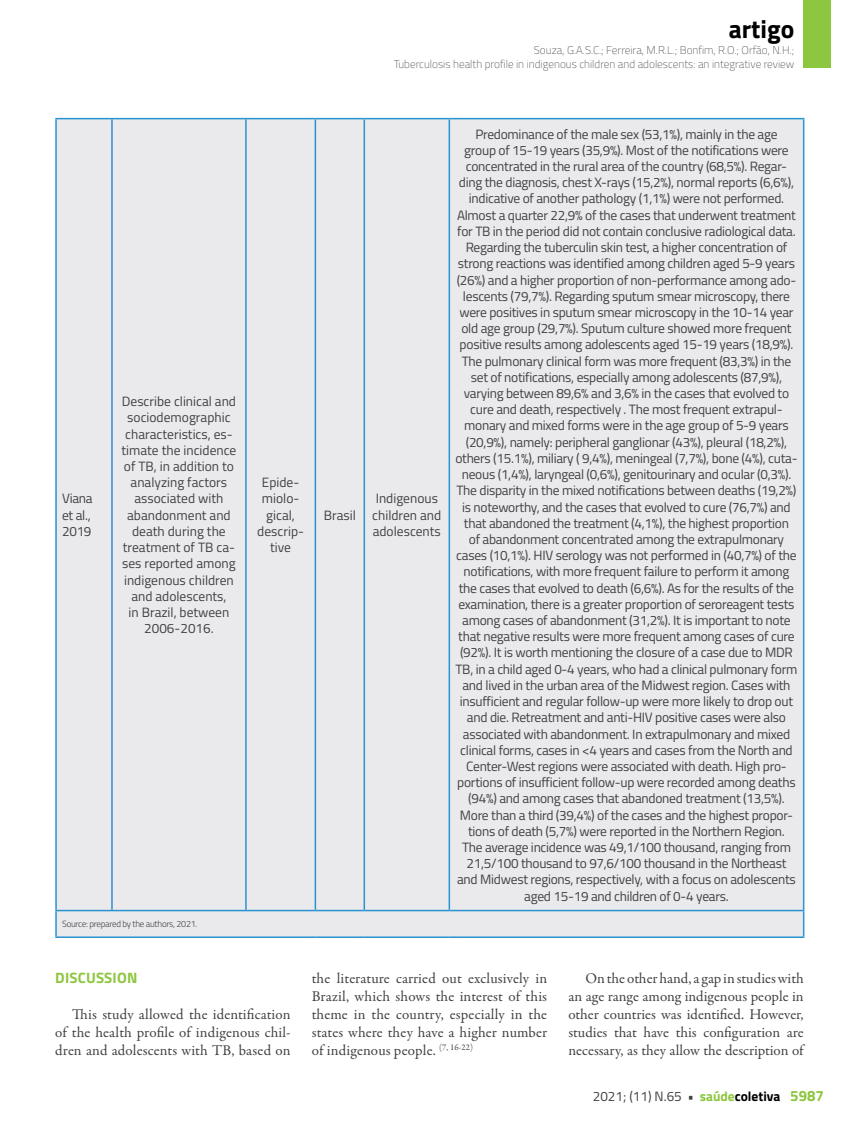
<style>
.page{position:relative;width:859px;height:1132px;background:#fff}
.page>*{position:absolute;margin:0;border:0;box-sizing:border-box;transform-origin:0 0}
.t1{font:700 25.5px "Titillium";color:#000}
.t2{font:15px/18px "Garamond Premr Pro";letter-spacing:.005em;color:#414042;text-align:justify}
.t3{font:700 15px "Titillium";letter-spacing:.01em;color:#8dc63f}
.t4{font:13.5px/16.2px "Titillium";letter-spacing:-.02em;color:#414042}
.t5{font:13.5px/16.2px "Titillium";color:#414042;text-align:center}
.t6{font:100 11.25px/13.5px "Titillium";color:#414042;text-align:right}
.t7{font:300 9px "Titillium";letter-spacing:-.03em;color:#414042}
.s1{font-weight:700}
.s2{font-weight:700;color:#8dc63f}
.s3{font-weight:700;color:#000}
.s4{font-weight:700;font-size:15px;color:#8dc63f}
</style>
<div class="page">
<div style="left:804px;top:0;width:27px;height:68px;background:#8dc63f"></div>
<div style="left:57px;top:119px;width:746px;height:817px;background:#eaeaec"></div>
<hr style="left:55px;top:119px;width:2px;height:790px;background:#2b93d1">
<hr style="left:111px;top:119px;width:2px;height:790px;background:#2b93d1">
<hr style="left:245px;top:119px;width:2px;height:790px;background:#2b93d1">
<hr style="left:315px;top:119px;width:1px;height:790px;background:#2b93d1">
<hr style="left:363px;top:119px;width:2px;height:790px;background:#2b93d1">
<hr style="left:449px;top:119px;width:1px;height:790px;background:#2b93d1">
<hr style="left:803px;top:119px;width:1px;height:790px;background:#2b93d1">
<hr style="left:55px;top:911px;width:2px;height:25px;background:#2b93d1">
<svg style="left:803px;top:911px;width:1px;height:25px"></svg>
<hr style="left:55px;top:118px;width:57px;height:1px;background:#2b93d1">
<hr style="left:112px;top:118px;width:134px;height:1px;background:#2b93d1">
<hr style="left:246px;top:118px;width:69px;height:1px;background:#2b93d1">
<hr style="left:315px;top:118px;width:49px;height:1px;background:#2b93d1">
<hr style="left:364px;top:118px;width:85px;height:1px;background:#2b93d1">
<hr style="left:449px;top:118px;width:355px;height:1px;background:#2b93d1">
<hr style="left:55px;top:909px;width:57px;height:2px;background:#2b93d1">
<hr style="left:112px;top:909px;width:134px;height:2px;background:#2b93d1">
<hr style="left:246px;top:909px;width:69px;height:2px;background:#2b93d1">
<hr style="left:315px;top:909px;width:49px;height:2px;background:#2b93d1">
<hr style="left:364px;top:909px;width:85px;height:2px;background:#2b93d1">
<hr style="left:449px;top:909px;width:355px;height:2px;background:#2b93d1">
<hr style="left:55px;top:936px;width:57px;height:1px;background:#2b93d1">
<hr style="left:112px;top:936px;width:134px;height:1px;background:#2b93d1">
<hr style="left:246px;top:936px;width:69px;height:1px;background:#2b93d1">
<hr style="left:315px;top:936px;width:49px;height:1px;background:#2b93d1">
<hr style="left:364px;top:936px;width:85px;height:1px;background:#2b93d1">
<hr style="left:449px;top:936px;width:355px;height:1px;background:#2b93d1">
<h1 class="t1" style="left:729px;top:10px;width:67px">artigo</h1>
<p class="t6" style="left:394px;top:43px;width:402px">Souza, G.A.S.C.; Ferreira, M.R.L.; Bonfim, R.O.; Orfão, N.H.;<br>Tuberculosis health profile in indigenous children and adolescents: an integrative review</p>
<p class="t4" style="left:62px;top:490px;width:32px">Viana et al.,<br>2019</p>
<p class="t5" style="left:121px;top:392px;width:116px">Describe clinical and sociodemographic characteristics, es&shy;timate the incidence of TB, in addition to analyzing factors associated with abandonment and death during the treatment of TB ca&shy;ses reported among indigenous children and adolescents,<br>in Brazil, between<br>2006-2016.</p>
<p class="t7" style="left:62px;top:917px;width:137px">Source: prepared by the authors, 2021.</p>
<p class="t5" style="left:257px;top:473px;width:48px">Epide&shy;miolo&shy;gical, descrip&shy;tive</p>
<p class="t4" style="left:324px;top:506px;width:34px">Brasil</p>
<p class="t5" style="left:372px;top:490px;width:71px;text-align:left">Indigenous children and adolescents</p>
<p class="t4" style="left:455px;top:125px;width:344px;text-align:center">Predominance of the male sex (53,1%), mainly in the age<br>group of 15-19 years (35,9%). Most of the notifications were concentrated in the rural area of the country (68,5%). Regar&shy;ding the diagnosis, chest X-rays (15,2%), normal reports (6,6%), indicative of another pathology (1,1%) were not performed.<br>Almost a quarter 22,9% of the cases that underwent treatment for TB in the period did not contain conclusive radiological data.<br>Regarding the tuberculin skin test, a higher concentration of strong reactions was identified among children aged 5-9 years (26%) and a higher proportion of non-performance among ado&shy;lescents (79,7%). Regarding sputum smear microscopy, there were positives in sputum smear microscopy in the 10-14 year old age group (29,7%). Sputum culture showed more frequent positive results among adolescents aged 15-19 years (18,9%).<br>The pulmonary clinical form was more frequent (83,3%) in the set of notifications, especially among adolescents (87,9%), varying between 89,6% and 3,6% in the cases that evolved to cure and death, respectively . The most frequent extrapul&shy;monary and mixed forms were in the age group of 5-9 years (20,9%), namely: peripheral ganglionar (43%), pleural (18,2%), others (15.1%), miliary ( 9,4%), meningeal (7,7%), bone (4%), cuta&shy;neous (1,4%), laryngeal (0,6%), genitourinary and ocular (0,3%).<br>The disparity in the mixed notifications between deaths (19,2%) is noteworthy, and the cases that evolved to cure (76,7%) and that abandoned the treatment (4,1%), the highest proportion<br>of abandonment concentrated among the extrapulmonary cases (10,1%). HIV serology was not performed in (40,7%) of the notifications, with more frequent failure to perform it among the cases that evolved to death (6,6%). As for the results of the examination, there is a greater proportion of seroreagent tests among cases of abandonment (31,2%). It is important to note that negative results were more frequent among cases of cure (92%). It is worth mentioning the closure of a case due to MDR TB, in a child aged 0-4 years, who had a clinical pulmonary form and lived in the urban area of the Midwest region. Cases with insufficient and regular follow-up were more likely to drop out and die. Retreatment and anti-HIV positive cases were also associated with abandonment. In extrapulmonary and mixed clinical forms, cases in &lt;4 years and cases from the North and Center-West regions were associated with death. High pro&shy;portions of insufficient follow-up were recorded among deaths (94%) and among cases that abandoned treatment (13,5%).<br>More than a third (39,4%) of the cases and the highest propor&shy;tions of death (5,7%) were reported in the Northern Region.<br>The average incidence was 49,1/100 thousand, ranging from 21,5/100 thousand to 97,6/100 thousand in the Northeast and Midwest regions, respectively, with a focus on adolescents aged 15-19 and children of 0-4 years.</p>
<p class="t3" style="left:55px;top:965px;width:84px">DISCUSSION</p>
<p class="t2" style="left:55px;top:1004px;width:237px;text-indent:17px">This study allowed the identification of the health profile of indigenous chil&shy;dren and adolescents with TB, based on</p>
<p class="t2" style="left:312px;top:968px;width:237px">the literature carried out exclusively in Brazil, which shows the interest of this theme in the country, especially in the states where they have a higher number of indigenous people. <sup>(7,</sup> <sup>16-22)</sup></p>
<p class="t2" style="left:568px;top:968px;width:237px;text-indent:17px">On the other hand, a gap in studies with an age range among indigenous people in other countries was identified. However, studies that have this configuration are necessary, as they allow the description of</p>
<p class="t4" style="left:593px;top:1087px;width:233px">2021; (11) N.65 <span class="s1">•</span> <span class="s2">saúde</span><span class="s3">coletiva</span> <span class="s4">5987</span></p>
</div>
